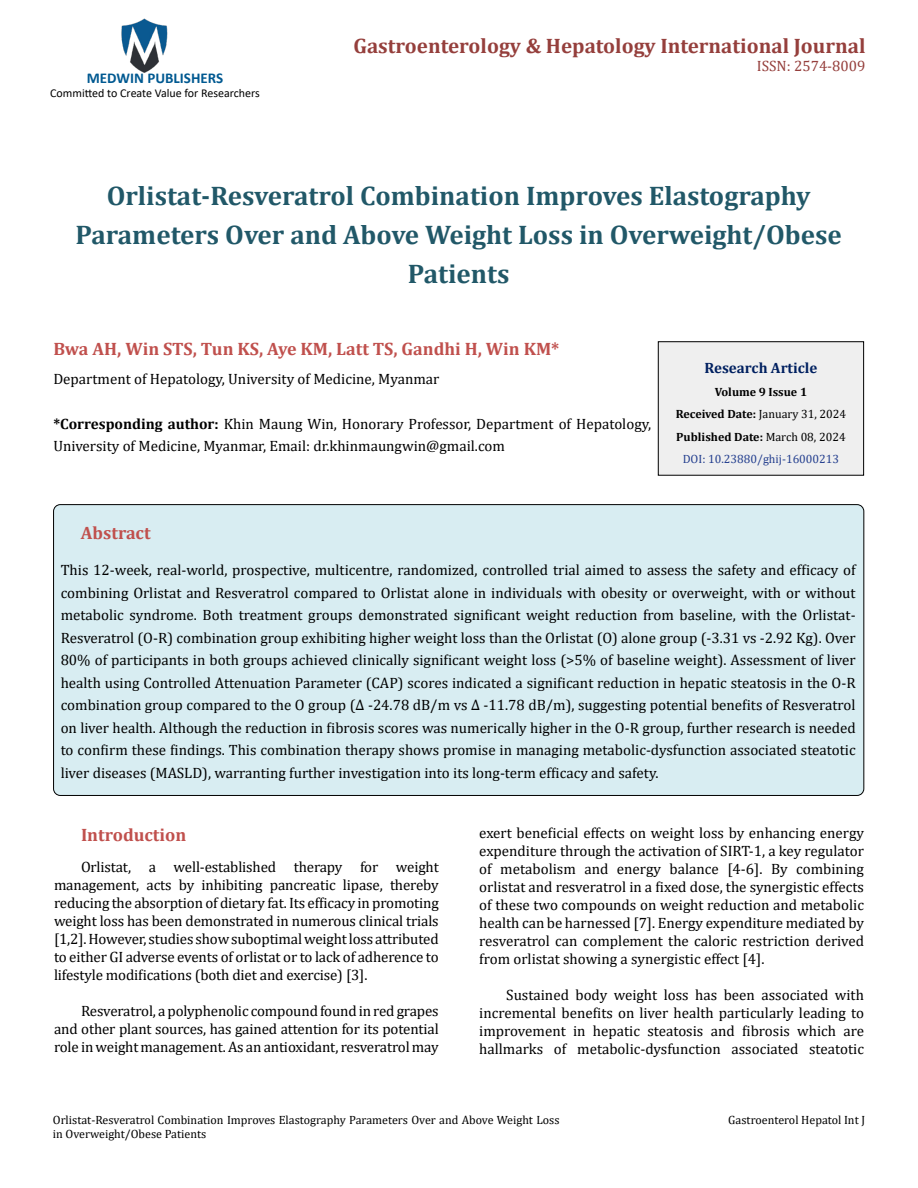
<style>
.page{position:relative;width:918px;height:1188px;background:#fff}
.page>*{position:absolute;margin:0;border:0;box-sizing:border-box;transform-origin:0 0}
.t1{font:700 27px/39px "Cambria";color:#215868;text-align:center}
.t2{font:700 21px "Cambria";color:#953f3c}
.t3{font:700 18px "Cambria";color:#c0504d}
.t4{font:15px/18px "Cambria";color:#000;text-align:justify}
.t5{font:700 15px "Calibri";color:#005991}
.t6{font:700 15px "Cambria";color:#002060}
.t7{font:15px "Cambria";color:#953f3c}
.t8{font:12px/14.4px "Cambria";color:#000}
.t9{font:700 12px/22.5px "Cambria";color:#000;text-align:center}
.t10{font:12px "Calibri";color:#000}
.s1{font-weight:700}
.s2{font-weight:400}
.s3{font-weight:400;color:#25408f}
</style>
<div class="page">
<img style="left:121px;top:18px;width:47px;height:55px">
<div style="left:658px;top:342px;width:206px;height:133px;background:#efefef"></div>
<div style="left:658px;top:341px;width:206px;height:135px;border:1px solid #000"></div>
<div style="left:54px;top:505px;width:810px;height:290px;background:#d8edf2;border-radius:7px"></div>
<p class="t5" style="left:87px;top:67px;width:138px">MEDWIN PUBLISHERS</p>
<p class="t10" style="left:50px;top:85px;width:211px">Committed to Create Value for Researchers</p>
<h2 class="t2" style="left:353px;top:31px;width:514px">Gastroenterology &amp; Hepatology International Journal</h2>
<p class="t7" style="left:757px;top:57px;width:110px">ISSN: 2574-8009</p>
<h1 class="t1" style="left:76px;top:175px;width:768px">Orlistat-Resveratrol Combination Improves Elastography<br>Parameters Over and Above Weight Loss in Overweight/Obese<br>Patients</h1>
<p class="t3" style="left:53px;top:336px;width:508px">Bwa AH, Win STS, Tun KS, Aye KM, Latt TS, Gandhi H, Win KM*</p>
<p class="t4" style="left:53px;top:370px;width:388px">Department of Hepatology, University of Medicine, Myanmar</p>
<p class="t4" style="left:53px;top:412px;width:599px;line-height:22.5px"><span class="s1">*Corresponding author:</span> Khin Maung Win, Honorary Professor, Department of Hepatology,<br>University of Medicine, Myanmar, Email: dr.khinmaungwin@gmail.com</p>
<p class="t6" style="left:704px;top:358px;width:114px">Research Article</p>
<p class="t9" style="left:676px;top:380px;width:172px">Volume 9 Issue 1<br>Received Date: <span class="s2">January 31, 2024<br></span>Published Date: <span class="s2">March 08, 2024<br></span><span class="s3">DOI: 10.23880/ghij-16000213</span></p>
<p class="t3" style="left:81px;top:520px;width:71px">Abstract</p>
<p class="t4" style="left:61px;top:559px;width:797px;line-height:22.5px">This 12-week, real-world, prospective, multicentre, randomized, controlled trial aimed to assess the safety and efficacy of combining Orlistat and Resveratrol compared to Orlistat alone in individuals with obesity or overweight, with or without metabolic syndrome. Both treatment groups demonstrated significant weight reduction from baseline, with the Orlistat-Resveratrol (O-R) combination group exhibiting higher weight loss than the Orlistat (O) alone group (-3.31 vs -2.92 Kg). Over 80% of participants in both groups achieved clinically significant weight loss (&gt;5% of baseline weight). Assessment of liver health using Controlled Attenuation Parameter (CAP) scores indicated a significant reduction in hepatic steatosis in the O-R combination group compared to the O group (∆ -24.78 dB/m vs ∆ -11.78 dB/m), suggesting potential benefits of Resveratrol on liver health. Although the reduction in fibrosis scores was numerically higher in the O-R group, further research is needed to confirm these findings. This combination therapy shows promise in managing metabolic-dysfunction associated steatotic liver diseases (MASLD), warranting further investigation into its long-term efficacy and safety.</p>
<p class="t3" style="left:81px;top:822px;width:107px">Introduction</p>
<p class="t4" style="left:54px;top:858px;width:386px;text-indent:27px">Orlistat, a well-established therapy for weight management, acts by inhibiting pancreatic lipase, thereby reducing the absorption of dietary fat. Its efficacy in promoting weight loss has been demonstrated in numerous clinical trials [1,2]. However, studies show suboptimal weight loss attributed to either GI adverse events of orlistat or to lack of adherence to lifestyle modifications (both diet and exercise) [3].</p>
<p class="t4" style="left:54px;top:1002px;width:386px;text-indent:27px">Resveratrol, a polyphenolic compound found in red grapes and other plant sources, has gained attention for its potential role in weight management. As an antioxidant, resveratrol may</p>
<p class="t4" style="left:479px;top:824px;width:386px">exert beneficial effects on weight loss by enhancing energy expenditure through the activation of SIRT-1, a key regulator of metabolism and energy balance [4-6]. By combining orlistat and resveratrol in a fixed dose, the synergistic effects of these two compounds on weight reduction and metabolic health can be harnessed [7]. Energy expenditure mediated by resveratrol can complement the caloric restriction derived from orlistat showing a synergistic effect [4].</p>
<p class="t4" style="left:479px;top:986px;width:386px;text-indent:27px">Sustained body weight loss has been associated with incremental benefits on liver health particularly leading to improvement in hepatic steatosis and fibrosis which are hallmarks of metabolic-dysfunction associated steatotic</p>
<p class="t8" style="left:53px;top:1113px;width:508px">Orlistat-Resveratrol Combination Improves Elastography Parameters Over and Above Weight Loss in Overweight/Obese Patients</p>
<p class="t8" style="left:728px;top:1113px;width:138px">Gastroenterol Hepatol Int J</p>
</div>
